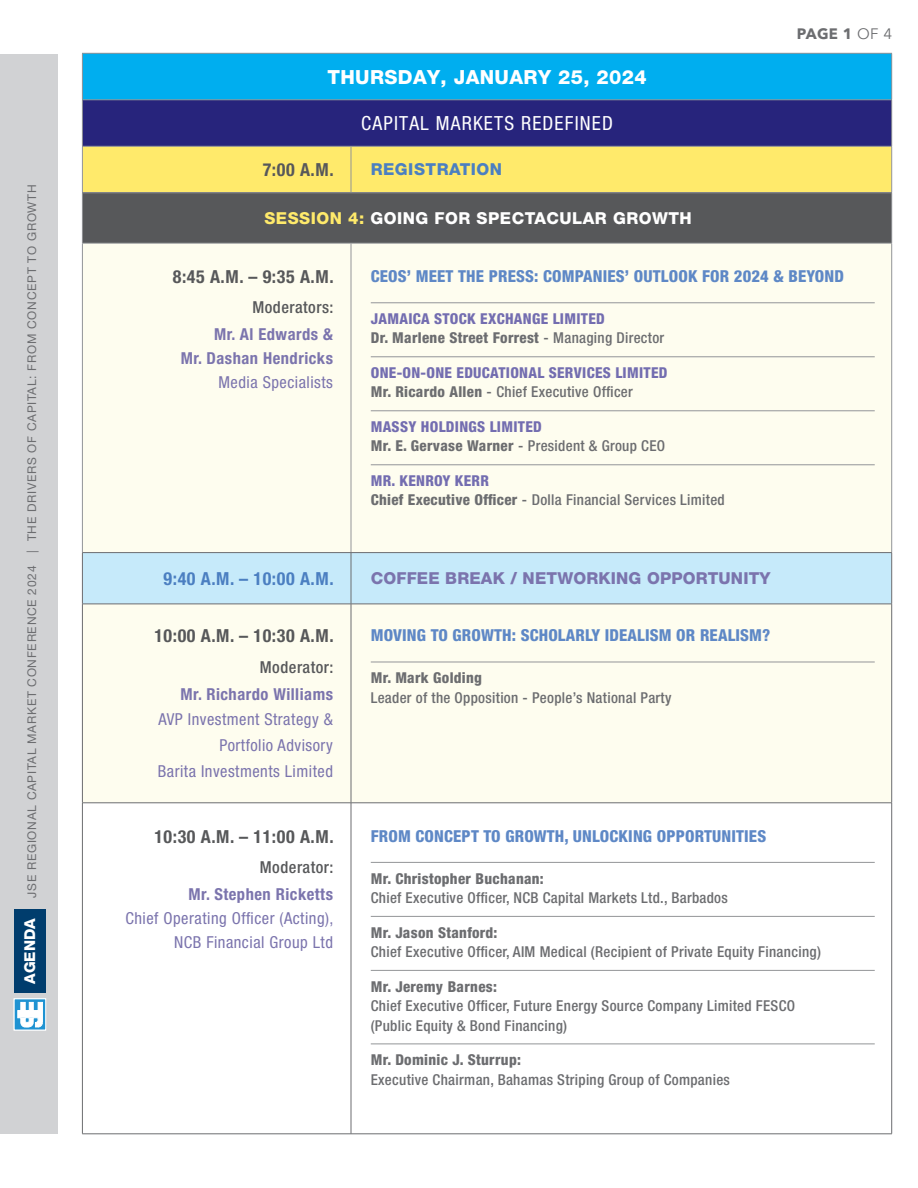
<style>
.page{position:relative;width:918px;height:1188px;background:#fff}
.page>*{position:absolute;margin:0;border:0;box-sizing:border-box;transform-origin:0 0}
.t1{font:800 19.5px "Helvetica Neue LT Std";letter-spacing:.02em;color:#fff}
.t2{font:condensed 19.5px "Helvetica Neue LT Std";letter-spacing:.06em;color:#fff}
.TIME{font:700 condensed 18px "Helvetica Neue LT Std";letter-spacing:.03em;color:#57585a}
.TIME_-_ENTERTAINMENT{font:700 condensed 18px "Helvetica Neue LT Std";color:#4b7fc1}
.TITLE_HEADER{font:800 condensed 16.5px "Helvetica Neue LT Std";letter-spacing:.01em;color:#5e88c6}
.MODERATOR-_BLD_-_names{font:700 condensed 16.5px "Helvetica Neue LT Std";letter-spacing:.03em;color:#7b74ad}
.MODERATOR-_BLD_-_names-2{font:condensed 16.5px "Helvetica Neue LT Std";letter-spacing:.03em;color:#7b74ad}
.MOD_-_Titles{font:condensed 16.5px "Helvetica Neue LT Std";letter-spacing:.03em;color:#7b74ad}
.t3{font:800 16.5px "Helvetica Neue LT Std";letter-spacing:.03em;color:#fff}
.ENTERTAINMENT{font:800 16.5px "Helvetica Neue LT Std";letter-spacing:.01em;color:#7b74ad}
.Moderator{font:500 condensed 16.5px "Helvetica Neue LT Std";letter-spacing:.03em;color:#57585a}
.t4{font:800 16.5px "Helvetica Neue LT Std";letter-spacing:.03em;color:#4b7fc1}
.Body{font:500 condensed 15px "Helvetica Neue LT Std";letter-spacing:.02em;color:#6c6d70}
.Body_Bold{font:800 condensed 15px "Helvetica Neue LT Std";letter-spacing:.02em;color:#736db0}
.Body_Bold-2{font:800 condensed 15px "Helvetica Neue LT Std";letter-spacing:.02em;color:#6c6d70}
.Body-2{font:800 condensed 15px "Helvetica Neue LT Std";letter-spacing:.02em;color:#6c6d70}
.t5{font:700 15px "Avenir Next LT Pro";color:#6c6d70}
.t6{font:800 15px "Helvetica Neue LT Std";color:#fff}
.t7{font:12px "Helvetica Neue LT Std";letter-spacing:.06em;color:#6c6d70}
.s1{color:#ffea6b}
.s2{font-weight:400}
.s3{font-weight:500}
.s4{font-weight:800}
</style>
<div class="page">
<div style="left:0;top:54px;width:58px;height:1080px;background:#d1d2d4"></div>
<svg style="left:14px;top:999px;width:32px;height:31px"></svg>
<svg style="left:17px;top:1002px;width:26px;height:27px"></svg>
<div style="left:14px;top:909px;width:32px;height:84px;background:#003d6d"></div>
<div style="left:82px;top:53px;width:810px;height:47px;background:#00aeef"></div>
<div style="left:82px;top:100px;width:810px;height:46px;background:#27247c"></div>
<div style="left:83px;top:147px;width:808px;height:45px;background:#ffea6b"></div>
<div style="left:82px;top:193px;width:810px;height:50px;background:#57585a"></div>
<div style="left:83px;top:244px;width:808px;height:559px;background:#fefdef"></div>
<div style="left:83px;top:553px;width:808px;height:51px;background:#c6eafa"></div>
<hr style="left:82px;top:53px;width:269px;height:1px;background:#939598">
<hr style="left:82px;top:54px;width:1px;height:45px;background:#939598">
<hr style="left:351px;top:53px;width:541px;height:1px;background:#939598">
<hr style="left:82px;top:99px;width:269px;height:1px;background:#939598">
<hr style="left:82px;top:100px;width:1px;height:46px;background:#939598">
<hr style="left:351px;top:99px;width:541px;height:1px;background:#939598">
<hr style="left:82px;top:146px;width:269px;height:1px;background:#939598">
<hr style="left:82px;top:147px;width:1px;height:45px;background:#939598">
<hr style="left:351px;top:146px;width:541px;height:1px;background:#939598">
<hr style="left:891px;top:147px;width:1px;height:45px;background:#939598">
<hr style="left:82px;top:192px;width:269px;height:1px;background:#939598">
<hr style="left:351px;top:192px;width:541px;height:1px;background:#939598">
<hr style="left:891px;top:54px;width:1px;height:45px;background:#939598">
<hr style="left:891px;top:100px;width:1px;height:46px;background:#939598">
<hr style="left:351px;top:147px;width:1px;height:45px;background:#939598">
<hr style="left:82px;top:193px;width:1px;height:50px;background:#939598">
<hr style="left:891px;top:193px;width:1px;height:50px;background:#939598">
<hr style="left:82px;top:243px;width:269px;height:1px;background:#939598">
<hr style="left:82px;top:243px;width:1px;height:309px;background:#939598">
<hr style="left:351px;top:243px;width:541px;height:1px;background:#939598">
<hr style="left:351px;top:243px;width:1px;height:309px;background:#939598">
<hr style="left:891px;top:243px;width:1px;height:309px;background:#939598">
<hr style="left:82px;top:604px;width:269px;height:1px;background:#6c6d70">
<hr style="left:82px;top:604px;width:1px;height:199px;background:#6c6d70">
<hr style="left:351px;top:604px;width:541px;height:1px;background:#6c6d70">
<hr style="left:351px;top:604px;width:1px;height:199px;background:#6c6d70">
<hr style="left:891px;top:604px;width:1px;height:199px;background:#6c6d70">
<hr style="left:82px;top:803px;width:269px;height:1px;background:#6c6d70">
<hr style="left:82px;top:803px;width:1px;height:331px;background:#6c6d70">
<hr style="left:351px;top:803px;width:541px;height:1px;background:#6c6d70">
<hr style="left:351px;top:803px;width:1px;height:331px;background:#6c6d70">
<hr style="left:891px;top:803px;width:1px;height:331px;background:#6c6d70">
<hr style="left:82px;top:1134px;width:269px;height:1px;background:#6c6d70">
<hr style="left:351px;top:1134px;width:541px;height:1px;background:#6c6d70">
<hr style="left:82px;top:552px;width:269px;height:1px;background:#6c6d70">
<hr style="left:82px;top:553px;width:1px;height:51px;background:#6c6d70">
<hr style="left:351px;top:552px;width:541px;height:1px;background:#6c6d70">
<hr style="left:351px;top:553px;width:1px;height:51px;background:#6c6d70">
<hr style="left:891px;top:553px;width:1px;height:51px;background:#6c6d70">
<hr style="left:371px;top:303px;width:504px;height:1px;background:#939598">
<hr style="left:371px;top:357px;width:504px;height:1px;background:#939598">
<hr style="left:371px;top:411px;width:504px;height:1px;background:#939598">
<hr style="left:371px;top:465px;width:504px;height:1px;background:#939598">
<hr style="left:371px;top:662px;width:504px;height:1px;background:#939598">
<hr style="left:371px;top:862px;width:504px;height:1px;background:#939598">
<hr style="left:371px;top:916px;width:504px;height:1px;background:#939598">
<hr style="left:371px;top:970px;width:504px;height:1px;background:#939598">
<hr style="left:371px;top:1044px;width:504px;height:1px;background:#939598">
<p class="t7" style="left:25px;top:541px;width:358px;rotate:-90deg">THE DRIVERS OF CAPITAL: FROM CONCEPT TO GROWTH</p>
<p class="t7" style="left:25px;top:553px;width:4px;rotate:-90deg">|</p>
<p class="t7" style="left:25px;top:898px;width:334px;rotate:-90deg">JSE REGIONAL CAPITAL MARKET CONFERENCE 2024</p>
<p class="t6" style="left:21px;top:984px;width:67px;rotate:-90deg">AGENDA</p>
<p class="t1" style="left:327px;top:65px;width:321px">THURSDAY, JANUARY 25, 2024</p>
<p class="t2" style="left:361px;top:112px;width:253px">CAPITAL MARKETS REDEFINED</p>
<p class="t4" style="left:371px;top:160px;width:133px">REGISTRATION</p>
<p class="TIME" style="left:263px;top:159px;width:72px">7:00 M.A .</p>
<p class="t3" style="left:264px;top:208px;width:429px"><span class="s1">SESSION 4:</span> GOING FOR SPECTACULAR GROWTH</p>
<p class="t5" style="left:797px;top:24px;width:97px">PAGE 1 <span class="s2">OF 4</span></p>
<p class="TIME" style="left:173px;top:266px;width:162px">8 : 4 5 M.A . – 9 : 3 5 M.A .</p>
<p class="Moderator" style="left:252px;top:298px;width:83px">Moderators:</p>
<p class="MODERATOR-_BLD_-_names" style="left:214px;top:324px;width:120px">Mr. Al Edwards &amp;</p>
<p class="MODERATOR-_BLD_-_names" style="left:181px;top:348px;width:154px">Mr. Dashan Hendricks</p>
<p class="MODERATOR-_BLD_-_names-2" style="left:218px;top:373px;width:116px">Media Specialists</p>
<p class="TIME_-_ENTERTAINMENT" style="left:164px;top:567px;width:172px">9:40 M.A . – 10:00 M.A .</p>
<p class="TIME" style="left:154px;top:625px;width:181px">10:00 M.A . – 10:30 M.A .</p>
<p class="Moderator" style="left:260px;top:657px;width:75px">Moderator:</p>
<p class="MODERATOR-_BLD_-_names" style="left:181px;top:684px;width:154px">Mr. Richardo Williams</p>
<p class="MOD_-_Titles" style="left:158px;top:710px;width:176px">AVP Investment Strategy &amp;</p>
<p class="MOD_-_Titles" style="left:220px;top:736px;width:115px">Portfolio Advisory</p>
<p class="MOD_-_Titles" style="left:158px;top:762px;width:177px">Barita Investments Limited</p>
<p class="TIME" style="left:154px;top:825px;width:181px">10:30 M.A . – 11:00 M.A .</p>
<p class="Moderator" style="left:260px;top:857px;width:75px">Moderator:</p>
<p class="MODERATOR-_BLD_-_names" style="left:189px;top:884px;width:146px">Mr. Stephen Ricketts</p>
<p class="MODERATOR-_BLD_-_names-2" style="left:125px;top:909px;width:210px">Chief Operating Officer (Acting ,(</p>
<p class="MODERATOR-_BLD_-_names-2" style="left:174px;top:933px;width:160px">NCB Financial Group Ltd</p>
<p class="TITLE_HEADER" style="left:371px;top:266px;width:475px">CEOS’ MEET THE PRESS: COMPANIES’ OUTLOOK FOR 2024 &amp; BEYOND</p>
<p class="Body_Bold" style="left:371px;top:309px;width:236px">JAMAICA STOCK EXCHANGE LIMITED</p>
<p class="Body-2" style="left:371px;top:329px;width:295px">Dr. Marlene Street Forrest <span class="s3">- Managing Director</span></p>
<p class="Body_Bold" style="left:371px;top:363px;width:298px">ONE-ON-ONE EDUCATIONAL SERVICES LIMITED</p>
<p class="Body" style="left:371px;top:383px;width:264px"><span class="s4">Mr. Ricardo Allen</span> - Chief Executive Officer</p>
<p class="Body_Bold" style="left:371px;top:417px;width:173px">MASSY HOLDINGS LIMITED</p>
<p class="Body" style="left:371px;top:437px;width:296px"><span class="s4">Mr .E. Gervase Warner</span> - President &amp; Group CEO</p>
<p class="Body_Bold" style="left:371px;top:471px;width:120px">MR. KENROY KERR</p>
<p class="Body" style="left:371px;top:491px;width:356px"><span class="s4">Chief Executive Officer</span> - Dolla Financial Services Limited</p>
<p class="ENTERTAINMENT" style="left:371px;top:568px;width:401px">COFFEE BREAK / NETWORKING OPPORTUNITY</p>
<p class="TITLE_HEADER" style="left:371px;top:625px;width:401px">MOVING TO GROWTH: SCHOLARLY IDEALISM OR REALISM?</p>
<p class="Body_Bold-2" style="left:371px;top:669px;width:113px">Mr. Mark Golding</p>
<p class="Body" style="left:371px;top:688px;width:302px">Leader of the Opposition - People s’ National Party</p>
<p class="TITLE_HEADER" style="left:371px;top:825px;width:397px">FROM CONCEPT TO GROWTH, UNLOCKING OPPORTUNITIES</p>
<p class="Body_Bold-2" style="left:371px;top:869px;width:175px">Mr. Christopher Buchanan:</p>
<p class="Body" style="left:371px;top:889px;width:359px">Chief Executive Officer, NCB Capital Markets Ltd., Barbados</p>
<p class="Body_Bold-2" style="left:371px;top:923px;width:128px">Mr. Jason Stanford:</p>
<p class="Body" style="left:371px;top:943px;width:452px">Chief Executive Officer, AIM Medical (Recipient of Private Equity Financing(</p>
<p class="Body_Bold-2" style="left:371px;top:977px;width:128px">Mr. Jeremy Barnes:</p>
<p class="Body" style="left:371px;top:997px;width:426px">Chief Executive Officer, Future Energy Source Company Limited FESCO</p>
<p class="Body" style="left:371px;top:1016px;width:198px">(Public Equity &amp; Bond Financing(</p>
<p class="Body_Bold-2" style="left:371px;top:1050px;width:152px">Mr. Dominic .J Sturrup:</p>
<p class="Body" style="left:371px;top:1070px;width:361px">Executive Chairman, Bahamas Striping Group of Companies</p>
</div>
